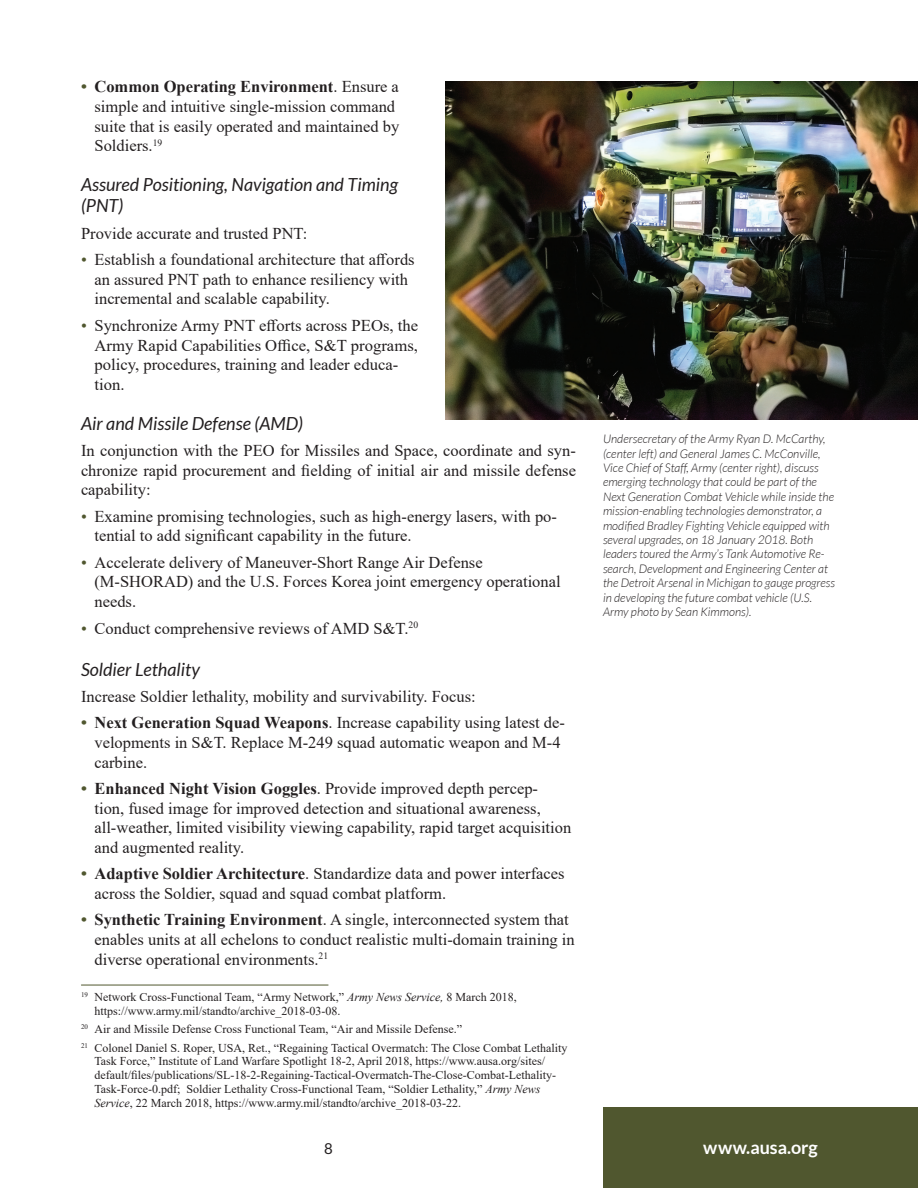
<style>
.page{position:relative;width:918px;height:1188px;background:#fff}
.page>*{position:absolute;margin:0;border:0;box-sizing:border-box;transform-origin:0 0}
.t1{font:italic 18px/21.1px "Lato";color:#231f20}
.t2{font:700 18px "Lato";color:#fff}
.t3{font:16.5px/19.6px "Times New Roman";color:#231f20}
.t4{font:15px "Lato";color:#231f20}
.t5{font:12px/13.8px "Times New Roman";color:#231f20}
.t6{font:italic 300 12px/14.4px "Lato";color:#231f20}
.s1{font-weight:700;color:#50572f}
.s2{font-weight:700}
.s3{color:#50572f}
.s4{font-style:italic}
</style>
<div class="page">
<div style="left:603px;top:1107px;width:315px;height:81px;background:#50572f"></div>
<img style="left:446px;top:81px;width:472px;height:339px">
<hr style="left:81px;top:985px;width:247px;height:1px;background:#50572f">
<p class="t3" style="left:94px;top:77px;width:306px;text-indent:-13px"><span class="s1">•</span> <span class="s2">Common Operating Environment</span>. Ensure a simple and intuitive single-mission command suite that is easily operated and maintained by Soldiers.<sup>19</sup></p>
<p class="t1" style="left:81px;top:175px;width:319px">Assured Positioning, Navigation and Timing (PNT)</p>
<p class="t3" style="left:81px;top:223px;width:228px">Provide accurate and trusted PNT:</p>
<p class="t3" style="left:94px;top:249px;width:322px;text-indent:-13px"><span class="s3">•</span> Establish a foundational architecture that affords an assured PNT path to enhance resiliency with incremental and scalable capability.</p>
<p class="t3" style="left:94px;top:315px;width:325px;text-indent:-14px"><span class="s3">•</span> Synchronize Army PNT efforts across PEOs, the Army Rapid Capabilities Office, S&amp;T programs, policy, procedures, training and leader educa&shy;tion.</p>
<p class="t1" style="left:81px;top:413px;width:224px">Air and Missile Defense (AMD)</p>
<p class="t3" style="left:81px;top:440px;width:497px;text-align:justify">In conjunction with the PEO for Missiles and Space, coordinate and syn&shy;chronize rapid procurement and fielding of initial air and missile defense capability:</p>
<p class="t3" style="left:94px;top:506px;width:464px;text-indent:-13px"><span class="s3">•</span> Examine promising technologies, such as high-energy lasers, with po&shy;tential to add significant capability in the future.</p>
<p class="t3" style="left:94px;top:552px;width:468px;text-indent:-13px"><span class="s3">•</span> Accelerate delivery of Maneuver-Short Range Air Defense (M-SHORAD) and the U.S. Forces Korea joint emergency operational needs.</p>
<p class="t3" style="left:81px;top:618px;width:339px"><span class="s3">•</span> Conduct comprehensive reviews of AMD S&amp;T.<sup>20</sup></p>
<p class="t1" style="left:81px;top:659px;width:120px">Soldier Lethality</p>
<p class="t3" style="left:81px;top:686px;width:396px">Increase Soldier lethality, mobility and survivability. Focus:</p>
<p class="t3" style="left:94px;top:713px;width:472px;text-indent:-13px"><span class="s1">•</span> <span class="s2">Next Generation Squad Weapons</span>. Increase capability using latest de&shy;velopments in S&amp;T. Replace M-249 squad automatic weapon and M-4 carbine.</p>
<p class="t3" style="left:94px;top:778px;width:478px;text-indent:-13px"><span class="s1">•</span> <span class="s2">Enhanced Night Vision Goggles</span>. Provide improved depth percep&shy;tion, fused image for improved detection and situational awareness, all-weather, limited visibility viewing capability, rapid target acquisition and augmented reality.</p>
<p class="t3" style="left:94px;top:864px;width:472px;text-indent:-13px"><span class="s1">•</span> <span class="s2">Adaptive Soldier Architecture</span>. Standardize data and power interfaces across the Soldier, squad and squad combat platform.</p>
<p class="t3" style="left:94px;top:910px;width:482px;text-indent:-13px"><span class="s1">•</span> <span class="s2">Synthetic Training Environment</span>. A single, interconnected system that enables units at all echelons to conduct realistic multi-domain training in diverse operational environments.<sup>21</sup></p>
<p class="t5" style="left:94px;top:990px;width:424px;text-indent:-14px"><sup>19</sup> Network Cross-Functional Team, “Army Network,” <span class="s4">Army News Service,</span> 8 March 2018, https://www.army.mil/standto/archive_2018-03-08.</p>
<p class="t5" style="left:81px;top:1020px;width:488px;line-height:18.1px"><sup>20</sup> Air and Missile Defense Cross Functional Team, “Air and Missile Defense.”<br><sup>21</sup> Colonel Daniel S. Roper, USA, Ret., “Regaining Tactical Overmatch: The Close Combat Lethality</p>
<p class="t5" style="left:94px;top:1054px;width:463px">Task Force,” Institute of Land Warfare Spotlight 18-2, April 2018, https://www.ausa.org/sites/ default/files/publications/SL-18-2-Regaining-Tactical-Overmatch-The-Close-Combat-Lethality-Task-Force-0.pdf; Soldier Lethality Cross-Functional Team, “Soldier Lethality,” <span class="s4">Army News Service</span>, 22 March 2018, https://www.army.mil/standto/archive_2018-03-22.</p>
<p class="t6" style="left:603px;top:432px;width:233px">Undersecretary of the Army Ryan D. McCarthy, (center left) and General James C. McConville, Vice Chief of Staff, Army (center right), discuss emerging technology that could be part of the Next Generation Combat Vehicle while inside the mission-enabling technologies demonstrator, a modified Bradley Fighting Vehicle equipped with several upgrades, on 18 January 2018. Both leaders toured the Army’s Tank Automotive Re&shy;search, Development and Engineering Center at the Detroit Arsenal in Michigan to gauge progress in developing the future combat vehicle (U.S.<br>Army photo by Sean Kimmons).</p>
<p class="t4" style="left:324px;top:1140px;width:10px">8</p>
<p class="t2" style="left:703px;top:1137px;width:116px">www.ausa.org</p>
</div>
